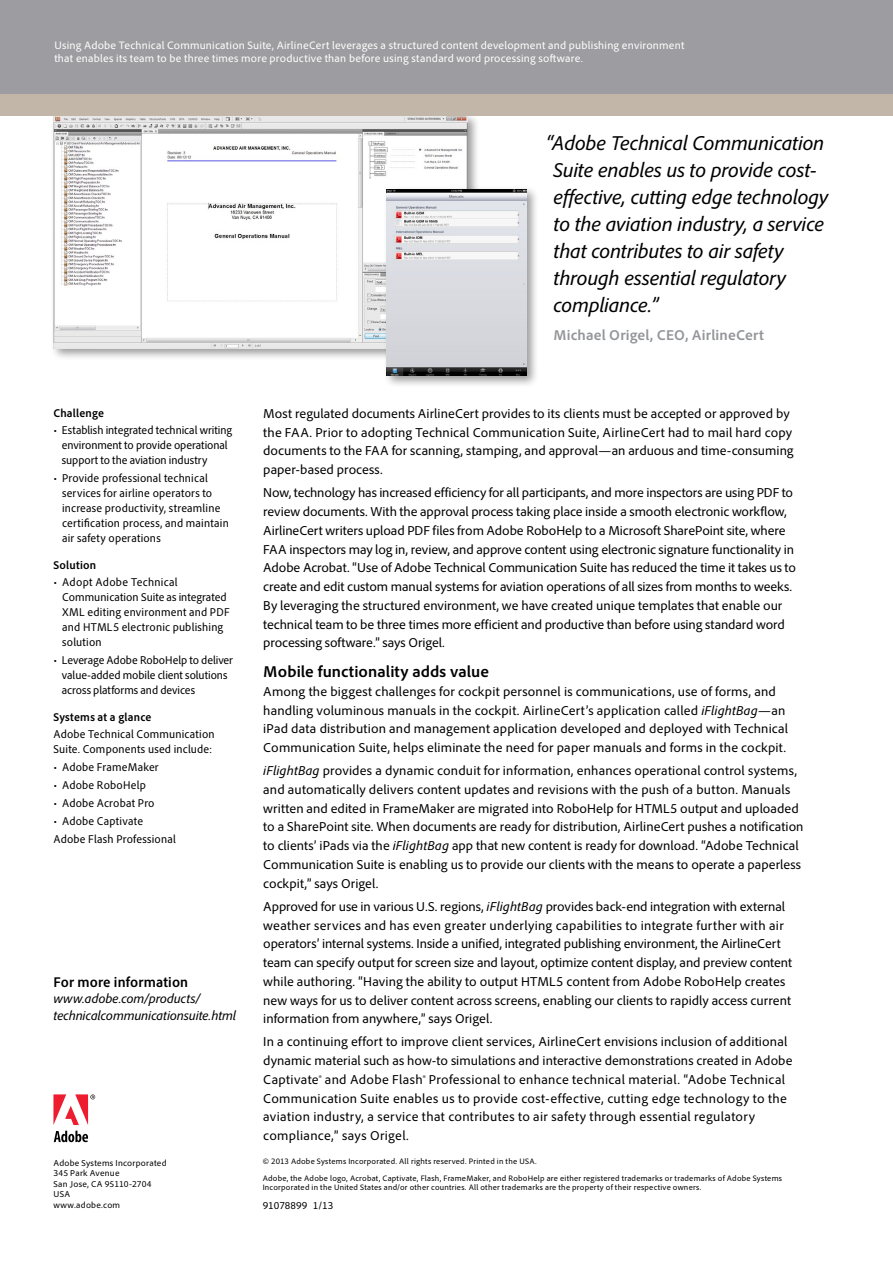
<style>
.page{position:relative;width:893px;height:1263px;background:#fff}
.page>*{position:absolute;margin:0;border:0;box-sizing:border-box;transform-origin:0 0}
.Sidebar{font:italic 21px/27px "Adobe Clean";letter-spacing:-.01em;color:#000}
.Text__Headline_2{font:700 16.5px "Adobe Clean";letter-spacing:.005em;color:#000}
.Quote__byline{font:700 15px "Adobe Clean";letter-spacing:.01em;color:#939598}
.For_more_info__Heade{font:700 semi-condensed 15px "Adobe Clean";letter-spacing:.01em;color:#000}
.Text__Body_copy{font:13.5px/18.8px "Adobe Clean";letter-spacing:.005em;color:#000}
.For_more_info__Heade-2{font:italic 13.5px/17.2px "Adobe Clean";letter-spacing:-.01em;color:#000}
.Sidebar__Bullet{font:semi-condensed 12px/15px "Adobe Clean";letter-spacing:.015em;color:#000}
.Sidebar__Bullet-2{font:semi-condensed 12px/15px "Adobe Clean";letter-spacing:-.005em;color:#000}
.Sidebar__Header{font:700 semi-condensed 12px "Adobe Clean";letter-spacing:.015em;color:#000}
.Text__Caption_white{font:11.25px/12.8px "Adobe Clean";letter-spacing:.02em;color:#fff}
.Legal__Part_number{font:10.5px "Adobe Clean";color:#000}
.Legal__Company_Name{font:9px/10.5px "Adobe Clean";letter-spacing:.025em;color:#000}
.Legal__Body_copy{font:8.25px/9px "Adobe Clean";letter-spacing:.025em;color:#000}
.s1{font-style:italic}
</style>
<div class="page">
<div style="left:50px;top:112px;width:430px;height:249px;background:#000;opacity:.4"></div>
<img style="left:53px;top:116px;width:414px;height:233px">
<div style="left:383px;top:185px;width:156px;height:203px;background:#000;opacity:.4"></div>
<img style="left:387px;top:189px;width:139px;height:186px">
<svg style="left:54px;top:1131px;width:34px;height:11px"></svg>
<svg style="left:53px;top:1094px;width:42px;height:31px"></svg>
<div style="left:0;top:0;width:893px;height:105px;background:#9d9ca0"></div>
<div style="left:0;top:95px;width:893px;height:21px;background:#c2b6a8"></div>
<p class="Text__Caption_white" style="left:54px;top:39px;width:632px">Using Adobe Technical Communication Suite, AirlineCert leverages a structured content development and publishing environment that enables its team to be three times more productive than before using standard word processing software.</p>
<p class="Sidebar__Header" style="left:53px;top:406px;width:52px">Challenge</p>
<p class="Sidebar__Bullet-2" style="left:62px;top:422px;width:172px;text-indent:-8px">• Establish integrated technical writing environment to provide operational support to the aviation industry</p>
<p class="Sidebar__Bullet" style="left:62px;top:470px;width:168px;text-indent:-9px">• Provide professional technical services for airline operators to increase productivity, streamline certification process, and maintain air safety operations</p>
<p class="Sidebar__Header" style="left:53px;top:558px;width:44px">Solution</p>
<p class="Sidebar__Bullet" style="left:62px;top:575px;width:169px;text-indent:-9px">• Adopt Adobe Technical<br>Communication Suite as integrated<br>XML editing environment and PDF and HTML5 electronic publishing solution</p>
<p class="Sidebar__Bullet-2" style="left:62px;top:653px;width:173px;text-indent:-8px">• Leverage Adobe RoboHelp to deliver value-added mobile client solutions across platforms and devices</p>
<p class="Sidebar__Header" style="left:53px;top:710px;width:100px">Systems at a glance</p>
<p class="Sidebar__Bullet" style="left:53px;top:727px;width:163px">Adobe Technical Communication<br>Suite. Components used include:</p>
<p class="Sidebar__Bullet" style="left:53px;top:760px;width:107px">• Adobe FrameMaker</p>
<p class="Sidebar__Bullet" style="left:53px;top:778px;width:94px">• Adobe RoboHelp</p>
<p class="Sidebar__Bullet" style="left:53px;top:796px;width:103px">• Adobe Acrobat Pro</p>
<p class="Sidebar__Bullet" style="left:53px;top:814px;width:91px">• Adobe Captivate</p>
<p class="Sidebar__Bullet" style="left:53px;top:832px;width:124px">Adobe Flash Professional</p>
<p class="For_more_info__Heade" style="left:53px;top:973px;width:136px">For more information</p>
<p class="For_more_info__Heade-2" style="left:53px;top:990px;width:184px">www.adobe.com/products/ technicalcommunicationsuite.html</p>
<p class="Legal__Company_Name" style="left:53px;top:1157px;width:115px">Adobe Systems Incorporated<br>345 Park Avenue<br>San Jose, CA 95110-2704<br>USA<br>www.adobe.com</p>
<p class="Sidebar" style="left:553px;top:129px;width:277px;text-indent:-8px">“Adobe Technical Communication<br>Suite enables us to provide cost&shy;effective, cutting edge technology to the aviation industry, a service that contributes to air safety through essential regulatory compliance.”</p>
<p class="Quote__byline" style="left:553px;top:326px;width:212px">Michael Origel, CEO, AirlineCert</p>
<p class="Text__Body_copy" style="left:263px;top:404px;width:532px">Most regulated documents AirlineCert provides to its clients must be accepted or approved by the FAA. Prior to adopting Technical Communication Suite, AirlineCert had to mail hard copy documents to the FAA for scanning, stamping, and approval—an arduous and time-consuming paper-based process.</p>
<p class="Text__Body_copy" style="left:263px;top:483px;width:534px">Now, technology has increased efficiency for all participants, and more inspectors are using PDF to review documents. With the approval process taking place inside a smooth electronic workflow, AirlineCert writers upload PDF files from Adobe RoboHelp to a Microsoft SharePoint site, where FAA inspectors may log in, review, and approve content using electronic signature functionality in Adobe Acrobat. “Use of Adobe Technical Communication Suite has reduced the time it takes us to create and edit custom manual systems for aviation operations of all sizes from months to weeks.<br>By leveraging the structured environment, we have created unique templates that enable our technical team to be three times more efficient and productive than before using standard word processing software.” says Origel.</p>
<p class="Text__Headline_2" style="left:263px;top:661px;width:227px">Mobile functionality adds value</p>
<p class="Text__Body_copy" style="left:263px;top:682px;width:526px">Among the biggest challenges for cockpit personnel is communications, use of forms, and handling voluminous manuals in the cockpit. AirlineCert’s application called <span class="s1">iFlightBag</span>—an iPad data distribution and management application developed and deployed with Technical Communication Suite, helps eliminate the need for paper manuals and forms in the cockpit.</p>
<p class="Text__Body_copy" style="left:263px;top:761px;width:542px"><span class="s1">iFlightBag</span> provides a dynamic conduit for information, enhances operational control systems, and automatically delivers content updates and revisions with the push of a button. Manuals written and edited in FrameMaker are migrated into RoboHelp for HTML5 output and uploaded to a SharePoint site. When documents are ready for distribution, AirlineCert pushes a notification to clients’ iPads via the <span class="s1">iFlightBag</span> app that new content is ready for download. “Adobe Technical Communication Suite is enabling us to provide our clients with the means to operate a paperless cockpit,” says Origel.</p>
<p class="Text__Body_copy" style="left:263px;top:897px;width:530px">Approved for use in various U.S. regions, <span class="s1">iFlightBag</span> provides back-end integration with external weather services and has even greater underlying capabilities to integrate further with air operators’ internal systems. Inside a unified, integrated publishing environment, the AirlineCert team can specify output for screen size and layout, optimize content display, and preview content while authoring. “Having the ability to output HTML5 content from Adobe RoboHelp creates new ways for us to deliver content across screens, enabling our clients to rapidly access current information from anywhere,” says Origel.</p>
<p class="Text__Body_copy" style="left:263px;top:1032px;width:531px">In a continuing effort to improve client services, AirlineCert envisions inclusion of additional dynamic material such as how-to simulations and interactive demonstrations created in Adobe Captivate® and Adobe Flash® Professional to enhance technical material. “Adobe Technical Communication Suite enables us to provide cost-effective, cutting edge technology to the aviation industry, a service that contributes to air safety through essential regulatory compliance,” says Origel.</p>
<p class="Legal__Body_copy" style="left:263px;top:1157px;width:275px">© 2013 Adobe Systems Incorporated. All rights reserved. Printed in the USA.</p>
<p class="Legal__Body_copy" style="left:263px;top:1174px;width:521px">Adobe, the Adobe logo, Acrobat, Captivate, Flash, FrameMaker, and RoboHelp are either registered trademarks or trademarks of Adobe Systems<br>Incorporated in the United States and/or other countries. All other trademarks are the property of their respective owners.</p>
<p class="Legal__Part_number" style="left:263px;top:1199px;width:72px">91078899 1/13</p>
</div>
